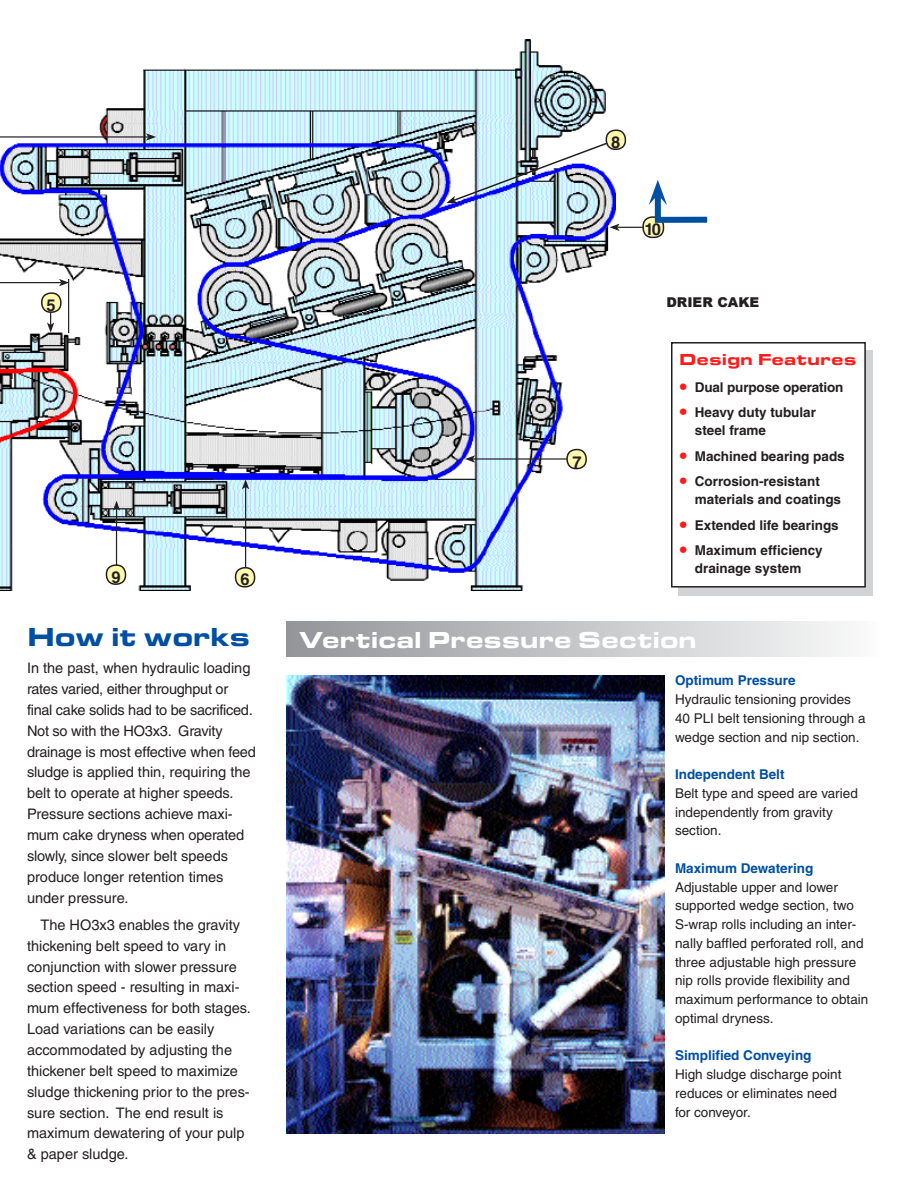
<style>
.page{position:relative;width:918px;height:1188px;background:#fff}
.page>*{position:absolute;margin:0;border:0;box-sizing:border-box;transform-origin:0 0}
.t1{font:27px "Eurostile Extended Black DTC";letter-spacing:-.02em;color:#004fa3}
.t2{font:24px "Eurostile Extended Black DTC";letter-spacing:-.015em;color:#fff}
.t3{font:16.5px "Eurostile Extended Black DTC";color:#ff1a1a}
.t4{font:700 16.5px "Helvetica";color:#231f20}
.t5{font:14.55px/20.9px "Helvetica";color:#231f20}
.t6{font:13.5px/18.8px "Helvetica";color:#231f20}
.t7{font:700 13.5px/18px "Helvetica";color:#231f20}
.t8{font:700 13.5px "Helvetica";color:#004fa3}
.t9{font:900 13.5px "Arial";color:#231f20}
.s1{color:#ff1a1a}
</style>
<div class="page">
<img style="left:0;top:40px;width:616px;height:550px">
<hr style="left:116px;top:508px;width:1px;height:59px;background:#231f20">
<svg style="left:113px;top:501px;width:7px;height:10px"></svg>
<div style="left:106px;top:565px;width:20px;height:19px;background:#fff9ae;border-radius:9px"></div>
<div style="left:106px;top:564px;width:20px;height:21px;border:2px solid #231f20;border-radius:9px"></div>
<hr style="left:245px;top:487px;width:1px;height:83px;background:#231f20">
<svg style="left:242px;top:479px;width:7px;height:10px"></svg>
<div style="left:236px;top:568px;width:19px;height:19px;background:#fff9ae;border-radius:9px"></div>
<div style="left:235px;top:567px;width:20px;height:21px;border:2px solid #231f20;border-radius:9px"></div>
<div style="left:606px;top:130px;width:19px;height:19px;background:#fff9ae;border-radius:9px"></div>
<div style="left:606px;top:130px;width:20px;height:20px;border:2px solid #231f20;border-radius:9px"></div>
<svg style="left:446px;top:141px;width:163px;height:62px"></svg>
<hr style="left:0;top:136px;width:148px;height:2px;background:#231f20">
<svg style="left:146px;top:133px;width:10px;height:8px"></svg>
<hr style="left:617px;top:227px;width:30px;height:1px;background:#231f20">
<svg style="left:610px;top:224px;width:10px;height:7px"></svg>
<hr style="left:473px;top:458px;width:98px;height:2px;background:#231f20">
<svg style="left:465px;top:455px;width:10px;height:8px"></svg>
<div style="left:643px;top:217px;width:20px;height:20px;background:#fff9ae;border-radius:9px"></div>
<div style="left:642px;top:216px;width:22px;height:22px;border:2px solid #231f20;border-radius:9px"></div>
<hr style="left:68px;top:279px;width:1px;height:54px;background:#231f20">
<div style="left:678px;top:350px;width:195px;height:246px;background:#d1d3d4"></div>
<div style="left:672px;top:343px;width:193px;height:244px;background:#fff"></div>
<div style="left:671px;top:342px;width:195px;height:246px;border:2px solid #231f20"></div>
<div style="left:567px;top:450px;width:19px;height:19px;background:#fff9ae;border-radius:9px"></div>
<div style="left:566px;top:449px;width:21px;height:20px;border:2px solid #231f20;border-radius:9px"></div>
<svg style="left:47px;top:313px;width:7px;height:20px"></svg>
<svg style="left:51px;top:277px;width:9px;height:9px"></svg>
<hr style="left:0;top:282px;width:61px;height:1px;background:#231f20">
<svg style="left:59px;top:279px;width:9px;height:7px"></svg>
<div style="left:42px;top:293px;width:19px;height:19px;background:#fff9ae;border-radius:9px"></div>
<div style="left:41px;top:292px;width:21px;height:21px;border:2px solid #231f20;border-radius:9px"></div>
<img style="left:286px;top:675px;width:378px;height:459px">
<div style="left:286px;top:621px;width:594px;height:36px;background:linear-gradient(to right,#929498,#fafbfb)"></div>
<svg style="left:649px;top:180px;width:59px;height:46px"></svg>
<p class="t4" style="left:611px;top:132px;width:11px">8</p>
<p class="t4" style="left:644px;top:220px;width:18px">10</p>
<p class="t4" style="left:47px;top:295px;width:11px">5</p>
<p class="t9" style="left:666px;top:292px;width:95px">DRIER CAKE</p>
<p class="t4" style="left:111px;top:567px;width:11px">9</p>
<p class="t4" style="left:240px;top:570px;width:11px">6</p>
<h1 class="t1" style="left:27px;top:622px;width:225px">How it works</h1>
<p class="t5" style="left:27px;top:658px;width:231px">In the past, when hydraulic loading rates varied, either throughput or final cake solids had to be sacrificed.<br>Not so with the HO3x3. Gravity drainage is most effective when feed sludge is applied thin, requiring the belt to operate at higher speeds.<br>Pressure sections achieve maxi&shy;mum cake dryness when operated slowly, since slower belt speeds produce longer retention times under pressure.</p>
<p class="t5" style="left:27px;top:914px;width:226px;text-indent:14px">The HO3x3 enables the gravity thickening belt speed to vary in conjunction with slower pressure section speed - resulting in maxi&shy;mum effectiveness for both stages.<br>Load variations can be easily accommodated by adjusting the thickener belt speed to maximize sludge thickening prior to the pres&shy;sure section. The end result is maximum dewatering of your pulp &amp; paper sludge.</p>
<p class="t4" style="left:572px;top:452px;width:11px">7</p>
<p class="t3" style="left:679px;top:350px;width:179px">Design Features</p>
<p class="t7" style="left:679px;top:378px;width:166px"><span class="s1">•</span> Dual purpose operation</p>
<p class="t7" style="left:695px;top:403px;width:123px;text-indent:-16px"><span class="s1">•</span> Heavy duty tubular steel frame</p>
<p class="t7" style="left:679px;top:447px;width:167px"><span class="s1">•</span> Machined bearing pads</p>
<p class="t7" style="left:695px;top:472px;width:148px;text-indent:-16px"><span class="s1">•</span> Corrosion-resistant materials and coatings</p>
<p class="t7" style="left:679px;top:516px;width:161px"><span class="s1">•</span> Extended life bearings</p>
<p class="t7" style="left:679px;top:541px;width:145px;text-align:center"><span class="s1">•</span> Maximum efficiency drainage system</p>
<h2 class="t2" style="left:299px;top:626px;width:400px">Vertical Pressure Section</h2>
<p class="t8" style="left:675px;top:672px;width:122px">Optimum Pressure</p>
<p class="t6" style="left:675px;top:690px;width:192px">Hydraulic tensioning provides<br>40 PLI belt tensioning through a wedge section and nip section.</p>
<p class="t8" style="left:675px;top:766px;width:111px">Independent Belt</p>
<p class="t6" style="left:675px;top:784px;width:184px">Belt type and speed are varied independently from gravity section.</p>
<p class="t8" style="left:675px;top:860px;width:140px">Maximum Dewatering</p>
<p class="t6" style="left:675px;top:878px;width:195px">Adjustable upper and lower supported wedge section, two<br>S-wrap rolls including an inter&shy;nally baffled perforated roll, and three adjustable high pressure nip rolls provide flexibility and maximum performance to obtain optimal dryness.</p>
<p class="t8" style="left:675px;top:1048px;width:138px">Simplified Conveying</p>
<p class="t6" style="left:675px;top:1065px;width:168px">High sludge discharge point reduces or eliminates need for conveyor.</p>
</div>
